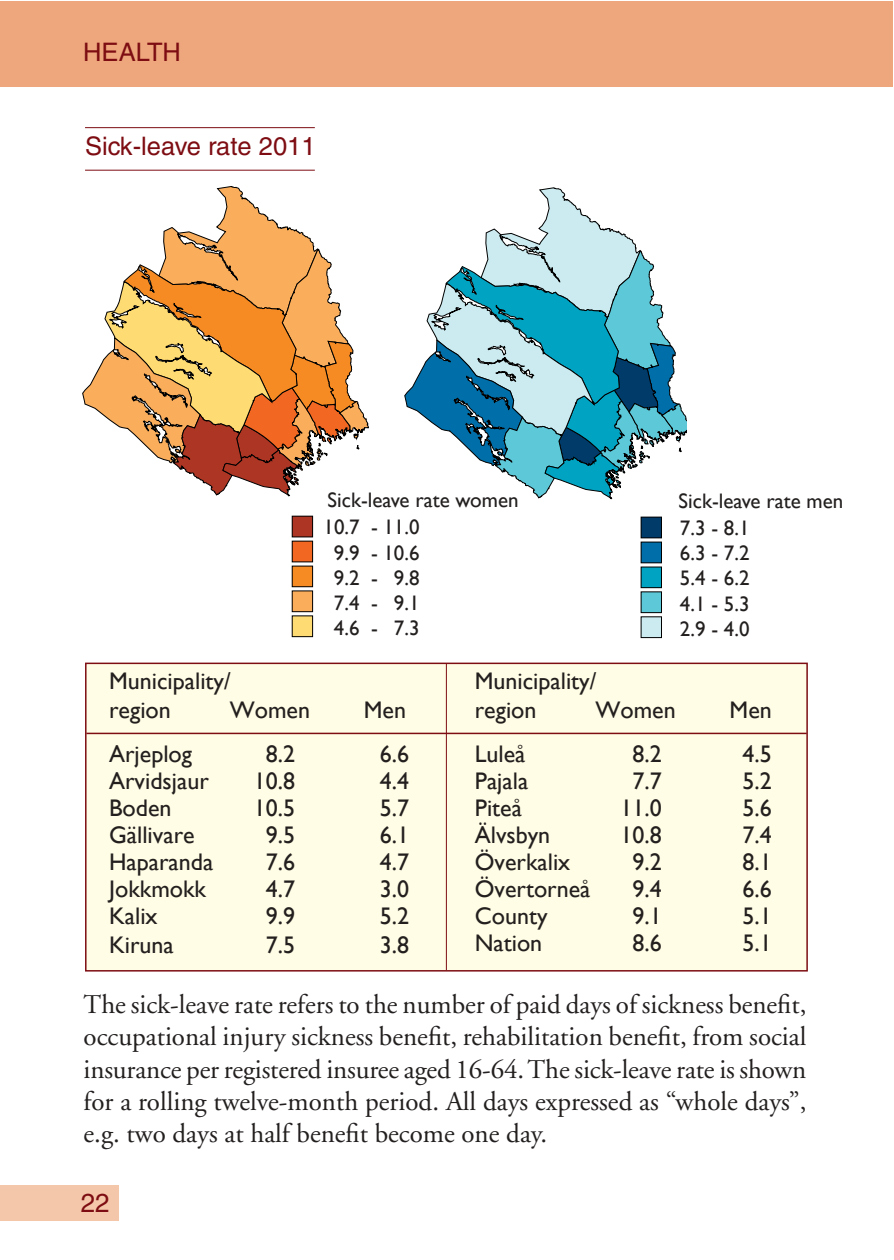
<style>
.page{position:relative;width:894px;height:1260px;background:#fff}
.page>*{position:absolute;margin:0;border:0;box-sizing:border-box;transform-origin:0 0}
.t1{font:27px/32.4px "Adobe Garamond";color:#231f1f;text-align:justify}
.t2{font:26.1px "Helvetica";color:#7d0d12}
.t3{font:25.5px "Helvetica";color:#7d0d12}
.t4{font:24px/28.8px "Gill Sans";color:#231f1f}
.t5{font:21px/25.2px "Gill Sans";color:#231f1f;text-align:justify}
</style>
<div class="page">
<div style="left:0;top:1185px;width:119px;height:36px;background:#f4c7aa"></div>
<div style="left:0;top:1px;width:893px;height:85px;background:#eea77d"></div>
<div style="left:86px;top:663px;width:721px;height:308px;background:#fffde5"></div>
<div style="left:85px;top:663px;width:723px;height:309px;border:2px solid #7d0d12"></div>
<hr style="left:86px;top:733px;width:721px;height:1px;background:#7d0d12">
<hr style="left:446px;top:663px;width:1px;height:307px;background:#7d0d12">
<hr style="left:85px;top:127px;width:230px;height:1px;background:#7d0d12">
<hr style="left:85px;top:170px;width:230px;height:1px;background:#7d0d12">
<svg style="left:82px;top:186px;width:287px;height:311px"></svg>
<svg style="left:404px;top:187px;width:283px;height:313px"></svg>
<div style="left:641px;top:517px;width:20px;height:21px;background:#003b6a"></div>
<div style="left:641px;top:517px;width:20px;height:21px;border:1px solid #000"></div>
<div style="left:641px;top:542px;width:20px;height:21px;background:#006fa9"></div>
<div style="left:641px;top:567px;width:20px;height:21px;background:#00a4c2"></div>
<div style="left:641px;top:592px;width:20px;height:21px;background:#5dc8d7"></div>
<div style="left:641px;top:617px;width:20px;height:21px;background:#cbebf0"></div>
<div style="left:292px;top:516px;width:21px;height:21px;background:#ad3524"></div>
<div style="left:292px;top:516px;width:21px;height:21px;border:1px solid #000"></div>
<div style="left:292px;top:541px;width:21px;height:21px;background:#f26822"></div>
<div style="left:292px;top:541px;width:21px;height:21px;border:1px solid #000"></div>
<div style="left:292px;top:566px;width:21px;height:21px;background:#f68b24"></div>
<div style="left:292px;top:566px;width:21px;height:21px;border:1px solid #000"></div>
<div style="left:292px;top:591px;width:21px;height:21px;background:#faad5b"></div>
<div style="left:292px;top:591px;width:21px;height:21px;border:1px solid #000"></div>
<div style="left:292px;top:616px;width:21px;height:21px;background:#ffdb73"></div>
<div style="left:292px;top:616px;width:21px;height:21px;border:1px solid #000"></div>
<p class="t3" style="left:83px;top:42px;width:99px">HEALTH</p>
<p class="t3" style="left:85px;top:137px;width:232px">Sick-leave rate 2011</p>
<p class="t5" style="left:328px;top:487px;width:193px">Sick-leave rate women</p>
<p class="t5" style="left:324px;top:514px;width:97px;text-align:center">10.7 - 11.0<br>9.9 - 10.6<br>9.2 - 9.8<br>7.4 - 9.1<br>4.6 - 7.3</p>
<p class="t5" style="left:679px;top:488px;width:166px">Sick-leave rate men</p>
<p class="t5" style="left:680px;top:515px;width:71px">7.3 - 8.1<br>6.3 - 7.2<br>5.4 - 6.2<br>4.1 - 5.3<br>2.9 - 4.0</p>
<p class="t4" style="left:109px;top:666px;width:123px">Municipality/ region</p>
<p class="t4" style="left:230px;top:695px;width:82px">Women</p>
<p class="t4" style="left:364px;top:695px;width:44px">Men</p>
<p class="t4" style="left:109px;top:739px;width:85px">Arjeplog</p>
<p class="t4" style="left:266px;top:739px;width:31px">8.2</p>
<p class="t4" style="left:380px;top:739px;width:31px">6.6</p>
<p class="t4" style="left:109px;top:766px;width:101px">Arvidsjaur</p>
<p class="t4" style="left:254px;top:766px;width:43px">10.8</p>
<p class="t4" style="left:380px;top:766px;width:31px">4.4</p>
<p class="t4" style="left:109px;top:793px;width:64px">Boden</p>
<p class="t4" style="left:254px;top:793px;width:43px">10.5</p>
<p class="t4" style="left:380px;top:793px;width:31px">5.7</p>
<p class="t4" style="left:109px;top:820px;width:87px">G‰llivare</p>
<p class="t4" style="left:266px;top:820px;width:31px">9.5</p>
<p class="t4" style="left:380px;top:820px;width:31px">6.1</p>
<p class="t4" style="left:109px;top:847px;width:106px">Haparanda</p>
<p class="t4" style="left:266px;top:847px;width:31px">7.6</p>
<p class="t4" style="left:380px;top:847px;width:31px">4.7</p>
<p class="t4" style="left:109px;top:874px;width:98px">Jokkmokk</p>
<p class="t4" style="left:266px;top:874px;width:31px">4.7</p>
<p class="t4" style="left:380px;top:874px;width:31px">3.0</p>
<p class="t4" style="left:109px;top:901px;width:50px">Kalix</p>
<p class="t4" style="left:266px;top:901px;width:31px">9.9</p>
<p class="t4" style="left:380px;top:901px;width:31px">5.2</p>
<p class="t4" style="left:109px;top:930px;width:66px">Kiruna</p>
<p class="t4" style="left:266px;top:930px;width:31px">7.5</p>
<p class="t4" style="left:380px;top:930px;width:31px">3.8</p>
<p class="t4" style="left:475px;top:666px;width:123px">Municipality/ region</p>
<p class="t4" style="left:596px;top:695px;width:82px">Women</p>
<p class="t4" style="left:730px;top:695px;width:44px">Men</p>
<p class="t4" style="left:475px;top:739px;width:52px">LuleÂ</p>
<p class="t4" style="left:633px;top:739px;width:31px">8.2</p>
<p class="t4" style="left:743px;top:739px;width:31px">4.5</p>
<p class="t4" style="left:475px;top:766px;width:55px">Pajala</p>
<p class="t4" style="left:633px;top:766px;width:31px">7.7</p>
<p class="t4" style="left:743px;top:766px;width:31px">5.2</p>
<p class="t4" style="left:475px;top:793px;width:49px">PiteÂ</p>
<p class="t4" style="left:621px;top:793px;width:43px">11.0</p>
<p class="t4" style="left:743px;top:793px;width:31px">5.6</p>
<p class="t4" style="left:475px;top:820px;width:77px">ƒlvsbyn</p>
<p class="t4" style="left:621px;top:820px;width:43px">10.8</p>
<p class="t4" style="left:743px;top:820px;width:31px">7.4</p>
<p class="t4" style="left:475px;top:847px;width:97px">÷verkalix</p>
<p class="t4" style="left:633px;top:847px;width:31px">9.2</p>
<p class="t4" style="left:743px;top:847px;width:31px">8.1</p>
<p class="t4" style="left:475px;top:874px;width:117px">÷vertorneÂ</p>
<p class="t4" style="left:633px;top:874px;width:31px">9.4</p>
<p class="t4" style="left:743px;top:874px;width:31px">6.6</p>
<p class="t4" style="left:475px;top:901px;width:74px">County</p>
<p class="t4" style="left:633px;top:901px;width:31px">9.1</p>
<p class="t4" style="left:743px;top:901px;width:31px">5.1</p>
<p class="t4" style="left:475px;top:928px;width:69px">Nation</p>
<p class="t4" style="left:633px;top:928px;width:31px">8.6</p>
<p class="t4" style="left:743px;top:928px;width:31px">5.1</p>
<p class="t1" style="left:84px;top:991px;width:724px">The sick-leave rate refers to the number of paid days of sickness benefit, occupational injury sickness benefit, rehabilitation benefit, from social insurance per registered insuree aged 16-64. The sick-leave rate is shown for a rolling twelve-month period. All days expressed as “whole days”, e.g. two days at half benefit become one day.</p>
<p class="t2" style="left:81px;top:1194px;width:31px">22</p>
</div>
